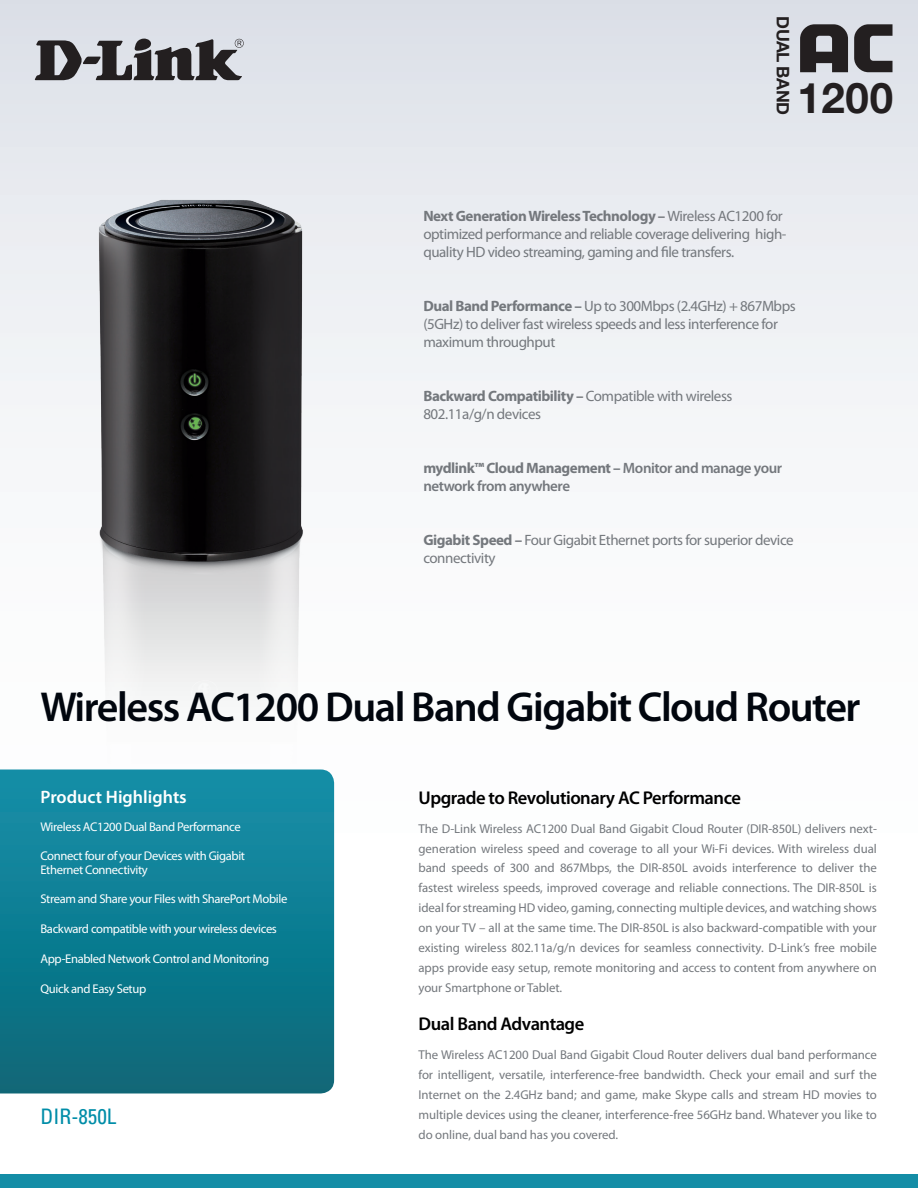
<style>
.page{position:relative;width:918px;height:1188px;background:#fff}
.page>*{position:absolute;margin:0;border:0;box-sizing:border-box;transform-origin:0 0}
.t1{font:700 42.15px "Helvetica Neue";color:#231f20}
.t2{font:600 42px "Myriad Pro";letter-spacing:-.035em;color:#01060e}
.t3{font:condensed 21.3px "Univers";color:#008da8}
.t4{font:600 18.6px "Myriad Pro";letter-spacing:-.025em;color:#000}
.t5{font:600 18px "Myriad Pro";color:#fff}
.t6{font:700 17.25px "Helvetica Neue";letter-spacing:-.03em;color:#231f20}
.Sub_Body_Text{font:15px/18px "Myriad Pro";letter-spacing:-.03em;color:#74787d}
.Sub_Body_Text-2{font:600 15px/18px "Myriad Pro";letter-spacing:-.03em;color:#74787d}
.t7{font:12.9px/20px "Myriad Pro";letter-spacing:-.005em;color:#74787d;text-align:justify}
.t8{font:12.6px/13.5px "Myriad Pro";letter-spacing:-.03em;color:#fff}
.s1{font-weight:700}
</style>
<div class="page">
<div style="left:0;top:0;width:918px;height:1010px;background:linear-gradient(to bottom,#e2e5eb,#fff)"></div>
<div style="left:0;top:1174px;width:918px;height:14px;background:#148da6"></div>
<svg style="left:0;top:770px;width:334px;height:324px;background:#0e7a8e"></svg>
<svg style="left:35px;top:38px;width:209px;height:42px;background:#7a797d"></svg>
<img style="left:71px;top:172px;width:260px;height:647px">
<svg style="left:800px;top:24px;width:48px;height:48px;background:#4b494b"></svg>
<svg style="left:854px;top:24px;width:39px;height:48px;background:#67666a"></svg>
<h3 class="t6" style="left:794px;top:16px;width:100px;rotate:90deg">DUAL BAND</h3>
<h1 class="t1" style="left:797px;top:72px;width:97px">1200</h1>
<p class="Sub_Body_Text" style="left:423px;top:206px;width:365px"><span class="s1">Next Generation Wireless Technology –</span> Wireless AC1200 for optimized performance and reliable coverage delivering high&shy;quality HD video streaming, gaming and file transfers.</p>
<p class="Sub_Body_Text" style="left:423px;top:296px;width:374px"><span class="s1">Dual Band Performance –</span> Up to 300Mbps (2.4GHz) + 867Mbps (5GHz) to deliver fast wireless speeds and less interference for maximum throughput</p>
<p class="Sub_Body_Text" style="left:423px;top:386px;width:311px"><span class="s1">Backward Compatibility –</span> Compatible with wireless<br>802.11a/g/n devices</p>
<p class="Sub_Body_Text-2" style="left:423px;top:458px;width:360px"><span class="s1">mydlink™ Cloud Management –</span> Monitor and manage your network from anywhere</p>
<p class="Sub_Body_Text" style="left:423px;top:530px;width:372px"><span class="s1">Gigabit Speed –</span> Four Gigabit Ethernet ports for superior device connectivity</p>
<h2 class="t2" style="left:40px;top:681px;width:822px">Wireless AC1200 Dual Band Gigabit Cloud Router</h2>
<p class="t5" style="left:40px;top:786px;width:148px">Product Highlights</p>
<p class="t4" style="left:418px;top:786px;width:324px">Upgrade to Revolutionary AC Performance</p>
<p class="t7" style="left:418px;top:818px;width:460px">The D-Link Wireless AC1200 Dual Band Gigabit Cloud Router (DIR-850L) delivers next&shy;generation wireless speed and coverage to all your Wi-Fi devices. With wireless dual band speeds of 300 and 867Mbps, the DIR-850L avoids interference to deliver the fastest wireless speeds, improved coverage and reliable connections. The DIR-850L is ideal for streaming HD video, gaming, connecting multiple devices, and watching shows on your TV – all at the same time. The DIR-850L is also backward-compatible with your existing wireless 802.11a/g/n devices for seamless connectivity. D-Link’s free mobile apps provide easy setup, remote monitoring and access to content from anywhere on your Smartphone or Tablet.</p>
<p class="t4" style="left:418px;top:1012px;width:167px">Dual Band Advantage</p>
<p class="t7" style="left:418px;top:1045px;width:460px">The Wireless AC1200 Dual Band Gigabit Cloud Router delivers dual band performance for intelligent, versatile, interference-free bandwidth. Check your email and surf the Internet on the 2.4GHz band; and game, make Skype calls and stream HD movies to multiple devices using the cleaner, interference-free 56GHz band. Whatever you like to do online, dual band has you covered.</p>
<p class="t8" style="left:40px;top:819px;width:202px">Wireless AC1200 Dual Band Performance</p>
<p class="t8" style="left:40px;top:849px;width:206px">Connect four of your Devices with Gigabit<br>Ethernet Connectivity</p>
<p class="t8" style="left:40px;top:892px;width:248px">Stream and Share your Files with SharePort Mobile</p>
<p class="t8" style="left:40px;top:922px;width:238px">Backward compatible with your wireless devices</p>
<p class="t8" style="left:40px;top:952px;width:230px">App-Enabled Network Control and Monitoring</p>
<p class="t8" style="left:40px;top:981px;width:107px">Quick and Easy Setup</p>
<h3 class="t3" style="left:40px;top:1103px;width:77px">DIR-850L</h3>
</div>
